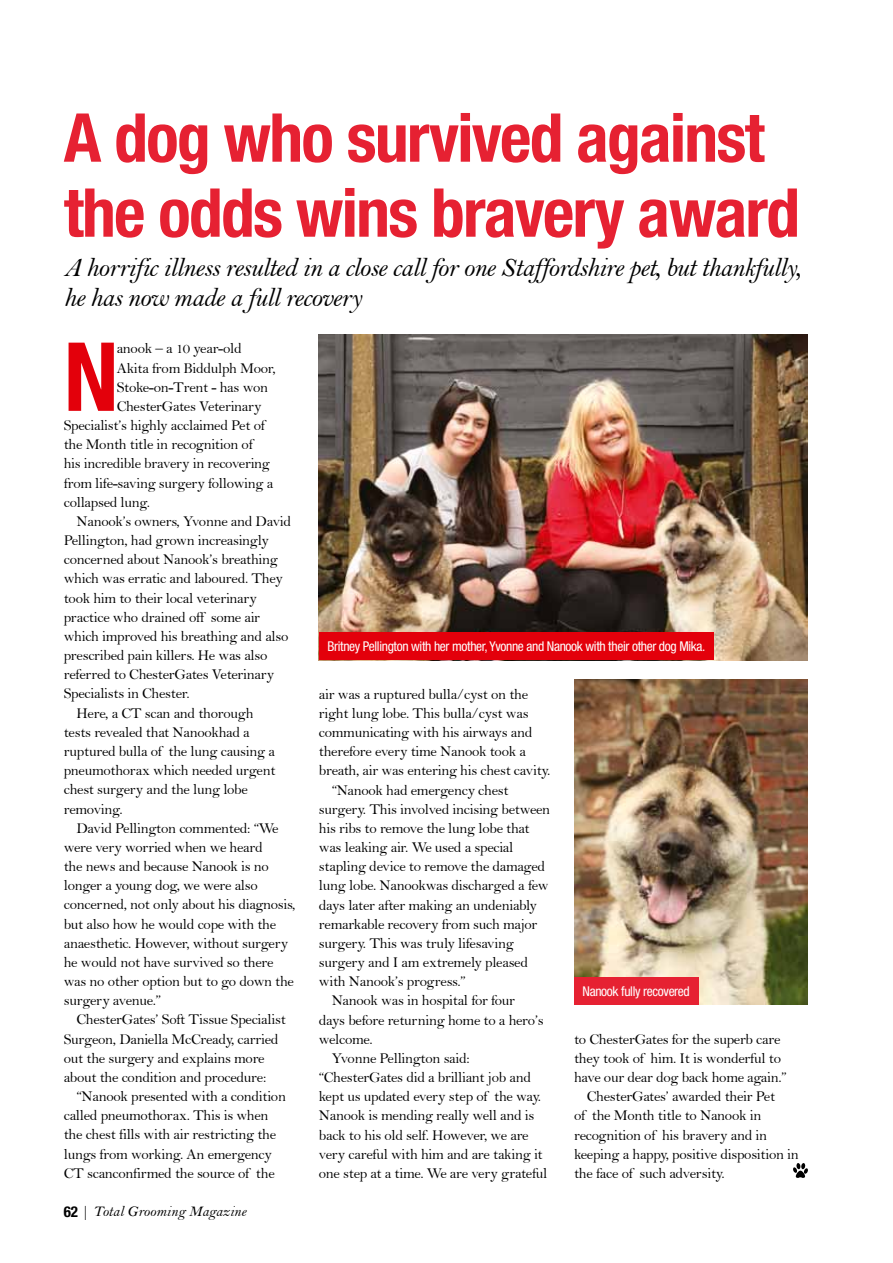
<style>
.page{position:relative;width:893px;height:1263px;background:#fff}
.page>*{position:absolute;margin:0;border:0;box-sizing:border-box;transform-origin:0 0}
.t1{font:700 condensed 95.55px "Helvetica Neue";color:#e3000b}
.t2{font:700 condensed 67.5px/75px "Helvetica Neue";letter-spacing:-.025em;color:#e62132}
.t3{font:27px/30px "Bell MT Italic";letter-spacing:-.025em;color:#000}
.t4{font:15px "Bell";letter-spacing:-.02em;color:#000}
.t5{font:15px "Bell MT Italic";color:#000}
.t6{font:condensed 13.5px "Helvetica Neue";letter-spacing:-.025em;color:#fff}
.s1{font-family:"Helvetica Neue";font-weight:700;font-stretch:condensed}
.s2{font-family:"Bell"}
</style>
<div class="page">
<img style="left:574px;top:679px;width:234px;height:326px">
<img style="left:319px;top:334px;width:488px;height:326px">
<div style="left:319px;top:632px;width:394px;height:28px;background:#e3000b"></div>
<svg style="left:793px;top:1163px;width:15px;height:15px"></svg>
<div style="left:574px;top:977px;width:124px;height:28px;background:#e62132"></div>
<h2 class="t2" style="left:64px;top:99px;width:738px">A dog who survived against the odds wins bravery award</h2>
<h3 class="t3" style="left:64px;top:252px;width:739px">A horrific illness resulted in a close call for one Staffordshire pet, but thankfully, he has now made a full recovery</h3>
<h1 class="t1" style="left:64px;top:319px;width:56px">N</h1>
<p class="t4" style="left:117px;top:340px;width:127px">anook – a 10 year-old</p>
<p class="t4" style="left:117px;top:359px;width:161px">Akita from Biddulph Moor,</p>
<p class="t4" style="left:117px;top:378px;width:153px">Stoke-on-Trent - has won</p>
<p class="t4" style="left:117px;top:397px;width:147px">ChesterGates Veterinary</p>
<p class="t4" style="left:64px;top:416px;width:203px">Specialist’s highly acclaimed Pet of</p>
<p class="t4" style="left:64px;top:435px;width:191px">the Month title in recognition of</p>
<p class="t4" style="left:64px;top:455px;width:208px">his incredible bravery in recovering</p>
<p class="t4" style="left:64px;top:474px;width:211px">from life-saving surgery following a</p>
<p class="t4" style="left:64px;top:493px;width:88px">collapsed lung.</p>
<p class="t4" style="left:77px;top:512px;width:216px">Nanook’s owners, Yvonne and David</p>
<p class="t4" style="left:64px;top:531px;width:207px">Pellington, had grown increasingly</p>
<p class="t4" style="left:64px;top:550px;width:216px">concerned about Nanook’s breathing</p>
<p class="t4" style="left:64px;top:570px;width:221px">which was erratic and laboured. They</p>
<p class="t4" style="left:64px;top:589px;width:195px">took him to their local veterinary</p>
<p class="t4" style="left:64px;top:608px;width:198px">practice who drained off some air</p>
<p class="t4" style="left:64px;top:627px;width:226px">which improved his breathing and also</p>
<p class="t4" style="left:64px;top:646px;width:205px">prescribed pain killers. He was also</p>
<p class="t4" style="left:64px;top:666px;width:212px">referred to ChesterGates Veterinary</p>
<p class="t4" style="left:64px;top:685px;width:127px">Specialists in Chester.</p>
<p class="t4" style="left:77px;top:704px;width:178px">Here, a CT scan and thorough</p>
<p class="t4" style="left:64px;top:723px;width:188px">tests revealed that Nanookhad a</p>
<p class="t4" style="left:64px;top:742px;width:213px">ruptured bulla of the lung causing a</p>
<p class="t4" style="left:64px;top:761px;width:213px">pneumothorax which needed urgent</p>
<p class="t4" style="left:64px;top:781px;width:186px">chest surgery and the lung lobe</p>
<p class="t4" style="left:64px;top:800px;width:61px">removing.</p>
<p class="t4" style="left:77px;top:819px;width:204px">David Pellington commented: “We</p>
<p class="t4" style="left:64px;top:838px;width:200px">were very worried when we heard</p>
<p class="t4" style="left:64px;top:857px;width:207px">the news and because Nanook is no</p>
<p class="t4" style="left:64px;top:876px;width:196px">longer a young dog, we were also</p>
<p class="t4" style="left:64px;top:896px;width:233px">concerned, not only about his diagnosis,</p>
<p class="t4" style="left:64px;top:915px;width:214px">but also how he would cope with the</p>
<p class="t4" style="left:64px;top:934px;width:226px">anaesthetic. However, without surgery</p>
<p class="t4" style="left:64px;top:953px;width:211px">he would not have survived so there</p>
<p class="t4" style="left:64px;top:972px;width:232px">was no other option but to go down the</p>
<p class="t4" style="left:64px;top:991px;width:99px">surgery avenue.”</p>
<p class="t4" style="left:77px;top:1011px;width:211px">ChesterGates’ Soft Tissue Specialist</p>
<p class="t4" style="left:64px;top:1030px;width:216px">Surgeon, Daniella McCready, carried</p>
<p class="t4" style="left:64px;top:1049px;width:202px">out the surgery and explains more</p>
<p class="t4" style="left:64px;top:1068px;width:204px">about the condition and procedure:</p>
<p class="t4" style="left:77px;top:1087px;width:211px">“Nanook presented with a condition</p>
<p class="t4" style="left:64px;top:1106px;width:206px">called pneumothorax. This is when</p>
<p class="t4" style="left:64px;top:1126px;width:214px">the chest fills with air restricting the</p>
<p class="t4" style="left:64px;top:1145px;width:210px">lungs from working. An emergency</p>
<p class="t4" style="left:64px;top:1164px;width:212px">CT scanconfirmed the source of the</p>
<p class="t5" style="left:64px;top:1202px;width:184px"><span class="s1">62</span> <span class="s2">|</span> Total Grooming Magazine</p>
<p class="t6" style="left:327px;top:639px;width:380px">Britney Pellington with her mother, Yvonne and Nanook with their other dog Mika.</p>
<p class="t4" style="left:319px;top:685px;width:211px">air was a ruptured bulla/cyst on the</p>
<p class="t4" style="left:319px;top:704px;width:211px">right lung lobe. This bulla/cyst was</p>
<p class="t4" style="left:319px;top:723px;width:215px">communicating with his airways and</p>
<p class="t4" style="left:319px;top:742px;width:208px">therefore every time Nanook took a</p>
<p class="t4" style="left:319px;top:762px;width:233px">breath, air was entering his chest cavity.</p>
<p class="t4" style="left:332px;top:781px;width:178px">“Nanook had emergency chest</p>
<p class="t4" style="left:319px;top:800px;width:233px">surgery. This involved incising between</p>
<p class="t4" style="left:319px;top:819px;width:212px">his ribs to remove the lung lobe that</p>
<p class="t4" style="left:319px;top:838px;width:196px">was leaking air. We used a special</p>
<p class="t4" style="left:319px;top:857px;width:228px">stapling device to remove the damaged</p>
<p class="t4" style="left:319px;top:877px;width:231px">lung lobe. Nanookwas discharged a few</p>
<p class="t4" style="left:319px;top:896px;width:220px">days later after making an undeniably</p>
<p class="t4" style="left:319px;top:915px;width:220px">remarkable recovery from such major</p>
<p class="t4" style="left:319px;top:934px;width:196px">surgery. This was truly lifesaving</p>
<p class="t4" style="left:319px;top:953px;width:211px">surgery and I am extremely pleased</p>
<p class="t4" style="left:319px;top:972px;width:148px">with Nanook’s progress.”</p>
<p class="t4" style="left:332px;top:992px;width:185px">Nanook was in hospital for four</p>
<p class="t4" style="left:319px;top:1011px;width:226px">days before returning home to a hero’s</p>
<p class="t4" style="left:319px;top:1030px;width:55px">welcome.</p>
<p class="t4" style="left:332px;top:1049px;width:140px">Yvonne Pellington said:</p>
<p class="t4" style="left:319px;top:1068px;width:214px">“ChesterGates did a brilliant job and</p>
<p class="t4" style="left:319px;top:1087px;width:224px">kept us updated every step of the way.</p>
<p class="t4" style="left:319px;top:1107px;width:217px">Nanook is mending really well and is</p>
<p class="t4" style="left:319px;top:1126px;width:211px">back to his old self. However, we are</p>
<p class="t4" style="left:319px;top:1145px;width:225px">very careful with him and are taking it</p>
<p class="t4" style="left:319px;top:1164px;width:230px">one step at a time. We are very grateful</p>
<p class="t6" style="left:583px;top:984px;width:109px">Nanook fully recovered</p>
<p class="t4" style="left:574px;top:1030px;width:208px">to ChesterGates for the superb care</p>
<p class="t4" style="left:574px;top:1049px;width:208px">they took of him. It is wonderful to</p>
<p class="t4" style="left:574px;top:1068px;width:214px">have our dear dog back home again.”</p>
<p class="t4" style="left:587px;top:1087px;width:190px">ChesterGates’ awarded their Pet</p>
<p class="t4" style="left:574px;top:1107px;width:189px">of the Month title to Nanook in</p>
<p class="t4" style="left:574px;top:1126px;width:195px">recognition of his bravery and in</p>
<p class="t4" style="left:574px;top:1145px;width:226px">keeping a happy, positive disposition in</p>
<p class="t4" style="left:574px;top:1164px;width:152px">the face of such adversity.</p>
</div>
